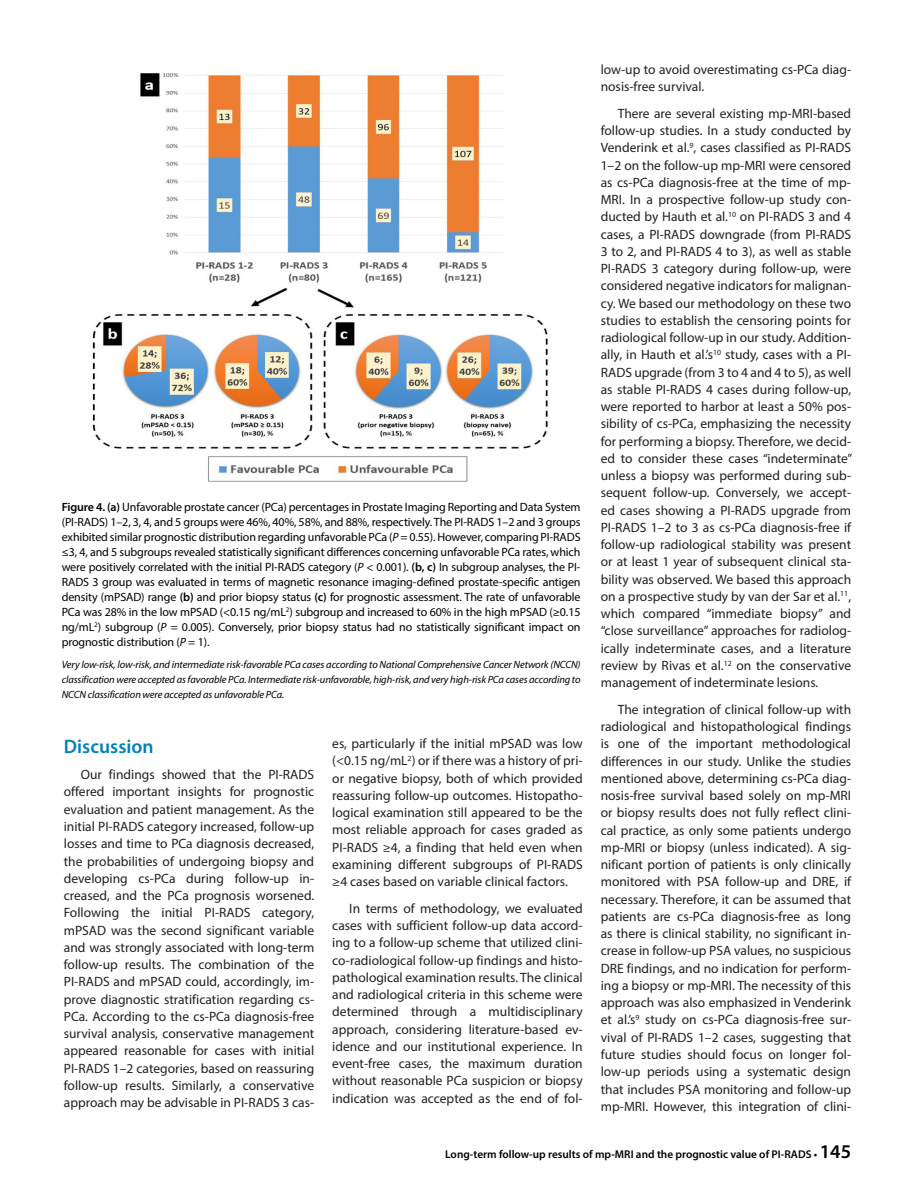
<style>
.page{position:relative;width:915px;height:1191px;background:#fff}
.page>*{position:absolute;margin:0;border:0;box-sizing:border-box;transform-origin:0 0}
.ANA_BASLIK{font:600 19.5px "Myriad Pro";color:#0082b5}
.YAZI{font:13.5px/17.2px "Myriad Pro";color:#231f20;text-align:justify}
.RESİM-ALTI{font:12px/15px "Myriad Pro";letter-spacing:-.01em;color:#000;text-align:justify}
.t1{font:600 11.25px "Myriad Pro";color:#000}
.RESİM-ALTI-2{font:italic 10.5px/15px "Myriad Pro";letter-spacing:-.01em;color:#000;text-align:justify}
.s1{font-weight:600}
.s2{font-style:italic}
.s3{font-size:19.5px}
</style>
<div class="page">
<img style="left:92px;top:73px;width:456px;height:409px">
<p class="RESİM-ALTI" style="left:62px;top:499px;width:520px"><span class="s1">Figure 4. (a)</span> Unfavorable prostate cancer (PCa) percentages in Prostate Imaging Reporting and Data System (PI-RADS) 1–2, 3, 4, and 5 groups were 46%, 40%, 58%, and 88%, respectively. The PI-RADS 1–2 and 3 groups exhibited similar prognostic distribution regarding unfavorable PCa (<span class="s2">P</span> = 0.55). However, comparing PI-RADS ≤3, 4, and 5 subgroups revealed statistically significant differences concerning unfavorable PCa rates, which were positively correlated with the initial PI-RADS category (<span class="s2">P</span> &lt; 0.001). <span class="s1">(b, c)</span> In subgroup analyses, the PI-RADS 3 group was evaluated in terms of magnetic resonance imaging-defined prostate-specific antigen density (mPSAD) range <span class="s1">(b)</span> and prior biopsy status <span class="s1">(c)</span> for prognostic assessment. The rate of unfavorable PCa was 28% in the low mPSAD (&lt;0.15 ng/mL<sup>2</sup>) subgroup and increased to 60% in the high mPSAD (≥0.15 ng/mL<sup>2</sup>) subgroup (<span class="s2">P</span> = 0.005). Conversely, prior biopsy status had no statistically significant impact on prognostic distribution (<span class="s2">P</span> = 1).</p>
<p class="RESİM-ALTI-2" style="left:62px;top:656px;width:520px">Very low-risk, low-risk, and intermediate risk-favorable PCa cases according to National Comprehensive Cancer Network (NCCN) classification were accepted as favorable PCa. Intermediate risk-unfavorable, high-risk, and very high-risk PCa cases according to NCCN classification were accepted as unfavorable PCa.</p>
<p class="ANA_BASLIK" style="left:64px;top:733px;width:91px">Discussion</p>
<p class="YAZI" style="left:64px;top:766px;width:252px;text-indent:17px">Our findings showed that the PI-RADS offered important insights for prognostic evaluation and patient management. As the initial PI-RADS category increased, follow-up losses and time to PCa diagnosis decreased, the probabilities of undergoing biopsy and developing cs-PCa during follow-up in&shy;creased, and the PCa prognosis worsened.<br>Following the initial PI-RADS category, mPSAD was the second significant variable and was strongly associated with long-term follow-up results. The combination of the PI-RADS and mPSAD could, accordingly, im&shy;prove diagnostic stratification regarding cs-PCa. According to the cs-PCa diagnosis-free survival analysis, conservative management appeared reasonable for cases with initial PI-RADS 1–2 categories, based on reassuring follow-up results. Similarly, a conservative approach may be advisable in PI-RADS 3 cas-</p>
<p class="YAZI" style="left:332px;top:734px;width:252px">es, particularly if the initial mPSAD was low (&lt;0.15 ng/mL<sup>2</sup>) or if there was a history of pri&shy;or negative biopsy, both of which provided reassuring follow-up outcomes. Histopatho&shy;logical examination still appeared to be the most reliable approach for cases graded as PI-RADS ≥4, a finding that held even when examining different subgroups of PI-RADS ≥4 cases based on variable clinical factors.</p>
<p class="YAZI" style="left:332px;top:899px;width:252px;text-indent:17px">In terms of methodology, we evaluated cases with sufficient follow-up data accord&shy;ing to a follow-up scheme that utilized clini&shy;co-radiological follow-up findings and histo&shy;pathological examination results. The clinical and radiological criteria in this scheme were determined through a multidisciplinary approach, considering literature-based ev&shy;idence and our institutional experience. In event-free cases, the maximum duration without reasonable PCa suspicion or biopsy indication was accepted as the end of fol-</p>
<p class="YAZI" style="left:600px;top:61px;width:252px">low-up to avoid overestimating cs-PCa diag&shy;nosis-free survival.</p>
<p class="YAZI" style="left:600px;top:104px;width:253px;text-indent:17px">There are several existing mp-MRI-based follow-up studies. In a study conducted by Venderink et al.<sup>9</sup>, cases classified as PI-RADS 1–2 on the follow-up mp-MRI were censored as cs-PCa diagnosis-free at the time of mp-MRI. In a prospective follow-up study con&shy;ducted by Hauth et al.<sup>10</sup> on PI-RADS 3 and 4 cases, a PI-RADS downgrade (from PI-RADS 3 to 2, and PI-RADS 4 to 3), as well as stable PI-RADS 3 category during follow-up, were considered negative indicators for malignan&shy;cy. We based our methodology on these two studies to establish the censoring points for radiological follow-up in our study. Addition&shy;ally, in Hauth et al.’s<sup>10</sup> study, cases with a PI-RADS upgrade (from 3 to 4 and 4 to 5), as well as stable PI-RADS 4 cases during follow-up, were reported to harbor at least a 50% pos&shy;sibility of cs-PCa, emphasizing the necessity for performing a biopsy. Therefore, we decid&shy;ed to consider these cases “indeterminate” unless a biopsy was performed during sub&shy;sequent follow-up. Conversely, we accept&shy;ed cases showing a PI-RADS upgrade from PI-RADS 1–2 to 3 as cs-PCa diagnosis-free if follow-up radiological stability was present or at least 1 year of subsequent clinical sta&shy;bility was observed. We based this approach on a prospective study by van der Sar et al.<sup>11</sup>, which compared “immediate biopsy” and “close surveillance” approaches for radiolog&shy;ically indeterminate cases, and a literature review by Rivas et al.<sup>12</sup> on the conservative management of indeterminate lesions.</p>
<p class="YAZI" style="left:600px;top:700px;width:252px;text-indent:17px">The integration of clinical follow-up with radiological and histopathological findings is one of the important methodological differences in our study. Unlike the studies mentioned above, determining cs-PCa diag&shy;nosis-free survival based solely on mp-MRI or biopsy results does not fully reflect clini&shy;cal practice, as only some patients undergo mp-MRI or biopsy (unless indicated). A sig&shy;nificant portion of patients is only clinically monitored with PSA follow-up and DRE, if necessary. Therefore, it can be assumed that patients are cs-PCa diagnosis-free as long as there is clinical stability, no significant in&shy;crease in follow-up PSA values, no suspicious DRE findings, and no indication for perform&shy;ing a biopsy or mp-MRI. The necessity of this approach was also emphasized in Venderink et al.’s<sup>9</sup> study on cs-PCa diagnosis-free sur&shy;vival of PI-RADS 1–2 cases, suggesting that future studies should focus on longer fol&shy;low-up periods using a systematic design that includes PSA monitoring and follow-up mp-MRI. However, this integration of clini-</p>
<p class="t1" style="left:445px;top:1146px;width:407px">Long-term follow-up results of mp-MRI and the prognostic value of PI-RADS • <span class="s3">145</span></p>
</div>
